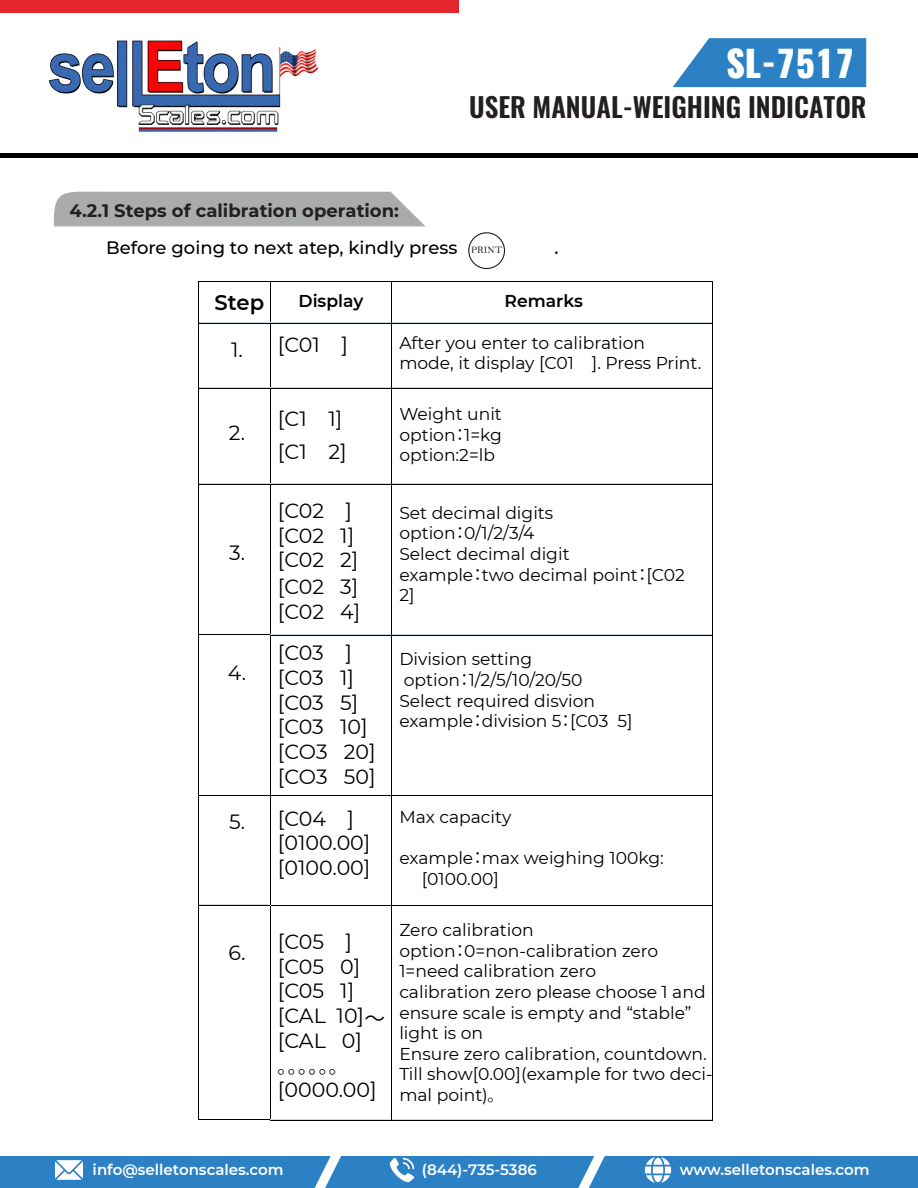
<style>
.page{position:relative;width:918px;height:1188px;background:#fff}
.page>*{position:absolute;margin:0;border:0;box-sizing:border-box;transform-origin:0 0}
.t1{font:800 36px "Oswald";color:#fff}
.t2{font:600 27px "Oswald";color:#231f20}
.t3{font:600 21.15px "Montserrat";color:#000}
.t4{font:20.7px "Koz Go Pr 6 N";color:#000}
.t5{font:20.55px/24.8px "Montserrat";color:#000}
.t6{font:20.55px "Koz Go Pr 6 N";color:#000}
.t7{font:500 18px "Montserrat";color:#000}
.t8{font:700 18px "Montserrat";color:#231f20}
.t9{font:17.1px/20.5px "Montserrat";color:#000}
.t10{font:600 17.1px "Montserrat";color:#000}
.t11{font:600 15px "Montserrat";color:#fff}
.t12{font:9.9px "Bell";color:#231f20}
.s1{font-family:"Koz Go Pr 6 N"}
</style>
<div class="page">
<img style="left:49px;top:40px;width:270px;height:92px">
<div style="left:0;top:0;width:459px;height:13px;background:#e5252d"></div>
<hr style="left:0;top:154px;width:918px;height:4px;background:#000">
<div style="left:0;top:1157px;width:918px;height:31px;background:#2c81c4"></div>
<img style="left:56px;top:1160px;width:27px;height:20px">
<img style="left:389px;top:1157px;width:26px;height:26px">
<img style="left:644px;top:1157px;width:27px;height:26px">
<svg style="left:578px;top:1156px;width:27px;height:32px"></svg>
<svg style="left:315px;top:1156px;width:26px;height:32px"></svg>
<svg style="left:54px;top:191px;width:371px;height:35px;background:#afb1b2"></svg>
<div style="left:468px;top:232px;width:37px;height:37px;border:1px solid #231f20;border-radius:50%"></div>
<hr style="left:199px;top:281px;width:71px;height:1px;background:#000">
<hr style="left:198px;top:322px;width:72px;height:1px;background:#cfd8e7">
<hr style="left:198px;top:290px;width:1px;height:33px;background:#000">
<hr style="left:270px;top:290px;width:1px;height:33px;background:#000">
<hr style="left:199px;top:323px;width:71px;height:1px;background:#000">
<hr style="left:198px;top:332px;width:1px;height:56px;background:#000">
<hr style="left:270px;top:332px;width:1px;height:56px;background:#000">
<hr style="left:199px;top:388px;width:71px;height:1px;background:#000">
<hr style="left:198px;top:397px;width:1px;height:87px;background:#000">
<hr style="left:270px;top:397px;width:1px;height:87px;background:#000">
<hr style="left:199px;top:484px;width:71px;height:1px;background:#000">
<hr style="left:198px;top:493px;width:1px;height:141px;background:#000">
<hr style="left:270px;top:493px;width:1px;height:141px;background:#000">
<hr style="left:199px;top:634px;width:71px;height:1px;background:#000">
<hr style="left:198px;top:644px;width:1px;height:141px;background:#000">
<hr style="left:270px;top:644px;width:1px;height:141px;background:#000">
<hr style="left:199px;top:795px;width:71px;height:1px;background:#000">
<hr style="left:198px;top:794px;width:1px;height:111px;background:#000">
<hr style="left:270px;top:794px;width:1px;height:111px;background:#000">
<hr style="left:199px;top:905px;width:71px;height:1px;background:#000">
<hr style="left:198px;top:914px;width:1px;height:205px;background:#000">
<hr style="left:199px;top:1119px;width:71px;height:1px;background:#000">
<hr style="left:270px;top:914px;width:1px;height:205px;background:#000">
<hr style="left:271px;top:281px;width:120px;height:1px;background:#000">
<hr style="left:392px;top:281px;width:320px;height:1px;background:#000">
<hr style="left:271px;top:322px;width:120px;height:1px;background:#cfd8e7">
<hr style="left:391px;top:322px;width:322px;height:1px;background:#cfd8e7">
<hr style="left:391px;top:291px;width:1px;height:32px;background:#000">
<hr style="left:712px;top:291px;width:1px;height:32px;background:#000">
<hr style="left:271px;top:323px;width:120px;height:1px;background:#000">
<hr style="left:392px;top:323px;width:320px;height:1px;background:#000">
<hr style="left:391px;top:332px;width:1px;height:56px;background:#000">
<hr style="left:712px;top:332px;width:1px;height:56px;background:#000">
<hr style="left:271px;top:388px;width:120px;height:1px;background:#000">
<hr style="left:392px;top:388px;width:320px;height:1px;background:#000">
<hr style="left:391px;top:397px;width:1px;height:87px;background:#000">
<hr style="left:712px;top:397px;width:1px;height:87px;background:#000">
<hr style="left:271px;top:484px;width:120px;height:1px;background:#000">
<hr style="left:392px;top:484px;width:320px;height:1px;background:#000">
<hr style="left:271px;top:634px;width:120px;height:1px;background:#cfd8e7">
<hr style="left:391px;top:634px;width:322px;height:1px;background:#cfd8e7">
<hr style="left:391px;top:493px;width:1px;height:142px;background:#000">
<hr style="left:712px;top:493px;width:1px;height:142px;background:#000">
<hr style="left:271px;top:635px;width:120px;height:1px;background:#000">
<hr style="left:392px;top:635px;width:320px;height:1px;background:#000">
<hr style="left:391px;top:644px;width:1px;height:141px;background:#000">
<hr style="left:712px;top:644px;width:1px;height:141px;background:#000">
<hr style="left:271px;top:795px;width:120px;height:1px;background:#000">
<hr style="left:392px;top:795px;width:320px;height:1px;background:#000">
<hr style="left:391px;top:794px;width:1px;height:111px;background:#000">
<hr style="left:712px;top:794px;width:1px;height:111px;background:#000">
<hr style="left:271px;top:905px;width:120px;height:1px;background:#000">
<hr style="left:392px;top:905px;width:320px;height:1px;background:#000">
<hr style="left:271px;top:1119px;width:120px;height:1px;background:#cfd8e7">
<hr style="left:271px;top:1120px;width:120px;height:1px;background:#000">
<hr style="left:391px;top:1119px;width:322px;height:1px;background:#cfd8e7">
<hr style="left:391px;top:914px;width:1px;height:206px;background:#000">
<hr style="left:392px;top:1120px;width:320px;height:1px;background:#000">
<hr style="left:712px;top:914px;width:1px;height:206px;background:#000">
<svg style="left:673px;top:38px;width:193px;height:49px;background:#408cc9"></svg>
<h1 class="t1" style="left:726px;top:38px;width:130px">SL-7517</h1>
<h2 class="t2" style="left:469px;top:83px;width:399px">USER MANUAL-WEIGHING INDICATOR</h2>
<p class="t8" style="left:70px;top:197px;width:331px">4.2.1 Steps of calibration operation:</p>
<p class="t7" style="left:106px;top:235px;width:353px">Before going to next atep, kindly press</p>
<p class="t7" style="left:554px;top:235px;width:6px">.</p>
<p class="t12" style="left:471px;top:244px;width:33px">PRINT</p>
<p class="t3" style="left:214px;top:287px;width:51px">Step</p>
<p class="t5" style="left:231px;top:337px;width:13px">1.</p>
<p class="t5" style="left:229px;top:420px;width:18px">2.</p>
<p class="t5" style="left:229px;top:540px;width:17px">3.</p>
<p class="t5" style="left:228px;top:660px;width:20px">4.</p>
<p class="t5" style="left:229px;top:808px;width:18px">5.</p>
<p class="t5" style="left:229px;top:940px;width:19px">6.</p>
<p class="t10" style="left:299px;top:288px;width:66px">Display</p>
<p class="t10" style="left:505px;top:288px;width:80px">Remarks</p>
<p class="t5" style="left:278px;top:332px;width:71px">[C01 ]</p>
<p class="t5" style="left:278px;top:401px;width:70px;line-height:33.6px">[C1 1] [C1 2]</p>
<p class="t5" style="left:278px;top:498px;width:82px">[C02 ] [C02 1] [C02 2]</p>
<p class="t5" style="left:278px;top:574px;width:84px">[C02 3] [C02 4]</p>
<p class="t5" style="left:278px;top:640px;width:99px">[C03 ] [C03 1] [C03 5] [C03 10] [CO3 20] [CO3 50]</p>
<p class="t5" style="left:278px;top:805px;width:94px">[C04 ] [0100.00] [0100.00]</p>
<p class="t5" style="left:278px;top:929px;width:88px">[C05 ] [C05 0] [C05 1] [CAL 10] [CAL 0]</p>
<p class="t6" style="left:278px;top:1053px;width:74px">。。。。。。</p>
<p class="t5" style="left:278px;top:1077px;width:100px">[0000.00]</p>
<p class="t4" style="left:364px;top:1006px;width:22px">～</p>
<p class="t9" style="left:399px;top:332px;width:304px">After you enter to calibration mode, it display [C01 ]. Press Print.</p>
<p class="t9" style="left:399px;top:403px;width:104px;text-align:justify">Weight unit option<span class="s1">：</span>1=kg option:2=lb</p>
<p class="t9" style="left:399px;top:502px;width:287px">Set decimal digits<br>option<span class="s1">：</span>0/1/2/3/4<br>Select decimal digit<br>example<span class="s1">：</span>two decimal point<span class="s1">：</span>[C02<br>2]</p>
<p class="t9" style="left:399px;top:648px;width:235px">Division setting<br>option<span class="s1">：</span>1/2/5/10/20/50<br>Select required disvion example<span class="s1">：</span>division 5<span class="s1">：</span>[C03 5]</p>
<p class="t9" style="left:399px;top:806px;width:113px">Max capacity</p>
<p class="t9" style="left:422px;top:847px;width:243px;text-indent:-22px">example<span class="s1">：</span>max weighing 100kg: [0100.00]</p>
<p class="t9" style="left:399px;top:919px;width:315px">Zero calibration<br>option<span class="s1">：</span>0=non-calibration zero<br>1=need calibration zero<br>calibration zero please choose 1 and ensure scale is empty and “stable” light is on<br>Ensure zero calibration, countdown.<br>Till show[0.00](example for two deci&shy;mal point)<span class="s1">。</span></p>
<p class="t11" style="left:93px;top:1159px;width:192px">info@selletonscales.com</p>
<p class="t11" style="left:422px;top:1159px;width:116px">(844)-735-5386</p>
<p class="t11" style="left:680px;top:1159px;width:191px">www.selletonscales.com</p>
</div>
